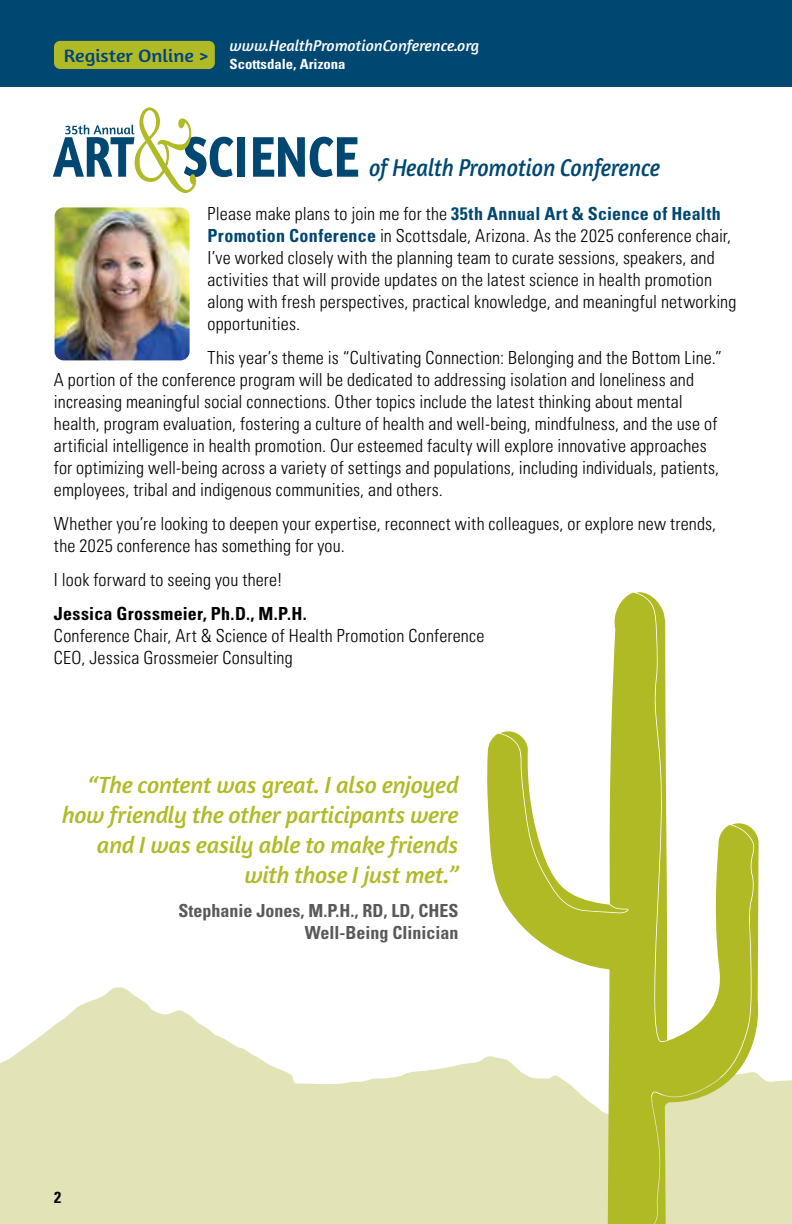
<style>
.page{position:relative;width:792px;height:1224px;background:#fff}
.page>*{position:absolute;margin:0;border:0;box-sizing:border-box;transform-origin:0 0}
.t1{font:italic 25px "Amaranth";color:#004772;scale:.89 1}
.t2{font:italic 24px/30px "Amaranth";letter-spacing:-.015em;color:#b0ba25;text-align:right}
.t3{font:18.2px "Amaranth";color:#00447c;scale:1.1 1}
.t4{font:300 condensed 18px/22px "Univers LT Pro";letter-spacing:.01em;color:#000}
.t5{font:700 condensed 18px/22px "Univers LT Pro";color:#58595b;text-align:right}
.t6{font:700 condensed 18px "Univers LT Pro";letter-spacing:.015em;color:#000}
.t7{font:italic 16px "Amaranth";color:#fff}
.t8{font:700 condensed 16px "Univers LT Pro";color:#000}
.t9{font:700 condensed 14px "Univers LT Pro";color:#fff;scale:1.05 1}
.s1{font-weight:700;color:#004772}
</style>
<div class="page">
<div style="left:0;top:0;width:792px;height:86px;background:#004772"></div>
<div style="left:54px;top:41px;width:161px;height:28px;background:#b0ba25;border-radius:6px"></div>
<svg style="left:0;top:987px;width:792px;height:237px;fill:#e2e4b8"></svg>
<img style="left:55px;top:207px;width:135px;height:153px">
<div style="left:237px;top:137px;width:8px;height:40px;background:#004772"></div>
<svg style="left:253px;top:137px;width:105px;height:40px"></svg>
<svg style="left:53px;top:107px;width:180px;height:86px"></svg>
<svg style="left:487px;top:593px;width:149px;height:631px"></svg>
<svg style="left:633px;top:823px;width:131px;height:401px"></svg>
<svg style="left:636px;top:592px;width:31px;height:449px;background:#b5be33"></svg>
<svg style="left:500px;top:731px;width:128px;height:182px"></svg>
<p class="t3" style="left:64px;top:45px;width:133px">Register Online &gt;</p>
<p class="t7" style="left:230px;top:36px;width:251px">www.HealthPromotionConference.org</p>
<p class="t9" style="left:230px;top:55px;width:112px">Scottsdale, Arizona</p>
<h1 class="t1" style="left:369px;top:153px;width:328px">of Health Promotion Conference</h1>
<p class="t4" style="left:208px;top:202px;width:530px">Please make plans to join me for the <span class="s1">35th Annual Art &amp; Science of Health Promotion Conference</span> in Scottsdale, Arizona. As the 2025 conference chair, I’ve worked closely with the planning team to curate sessions, speakers, and activities that will provide updates on the latest science in health promotion along with fresh perspectives, practical knowledge, and meaningful networking opportunities.</p>
<p class="t4" style="left:54px;top:346px;width:670px;text-indent:154px">This year’s theme is “Cultivating Connection: Belonging and the Bottom Line.” A portion of the conference program will be dedicated to addressing isolation and loneliness and increasing meaningful social connections. Other topics include the latest thinking about mental health, program evaluation, fostering a culture of health and well-being, mindfulness, and the use of artificial intelligence in health promotion. Our esteemed faculty will explore innovative approaches for optimizing well-being across a variety of settings and populations, including individuals, patients, employees, tribal and indigenous communities, and others.</p>
<p class="t4" style="left:54px;top:512px;width:664px">Whether you’re looking to deepen your expertise, reconnect with colleagues, or explore new trends, the 2025 conference has something for you.</p>
<p class="t4" style="left:54px;top:568px;width:230px">I look forward to seeing you there!</p>
<p class="t6" style="left:54px;top:603px;width:254px">Jessica Grossmeier, Ph.D., M.P.H.</p>
<p class="t4" style="left:54px;top:624px;width:432px">Conference Chair, Art &amp; Science of Health Promotion Conference<br>CEO, Jessica Grossmeier Consulting</p>
<h2 class="t2" style="left:62px;top:770px;width:398px">“The content was great. I also enjoyed how friendly the other participants were and I was easily able to make friends with those I just met.”</h2>
<p class="t5" style="left:178px;top:900px;width:281px">Stephanie Jones, M.P.H., RD, LD, CHES<br>Well-Being Clinician</p>
<p class="t8" style="left:54px;top:1187px;width:9px">2</p>
</div>
